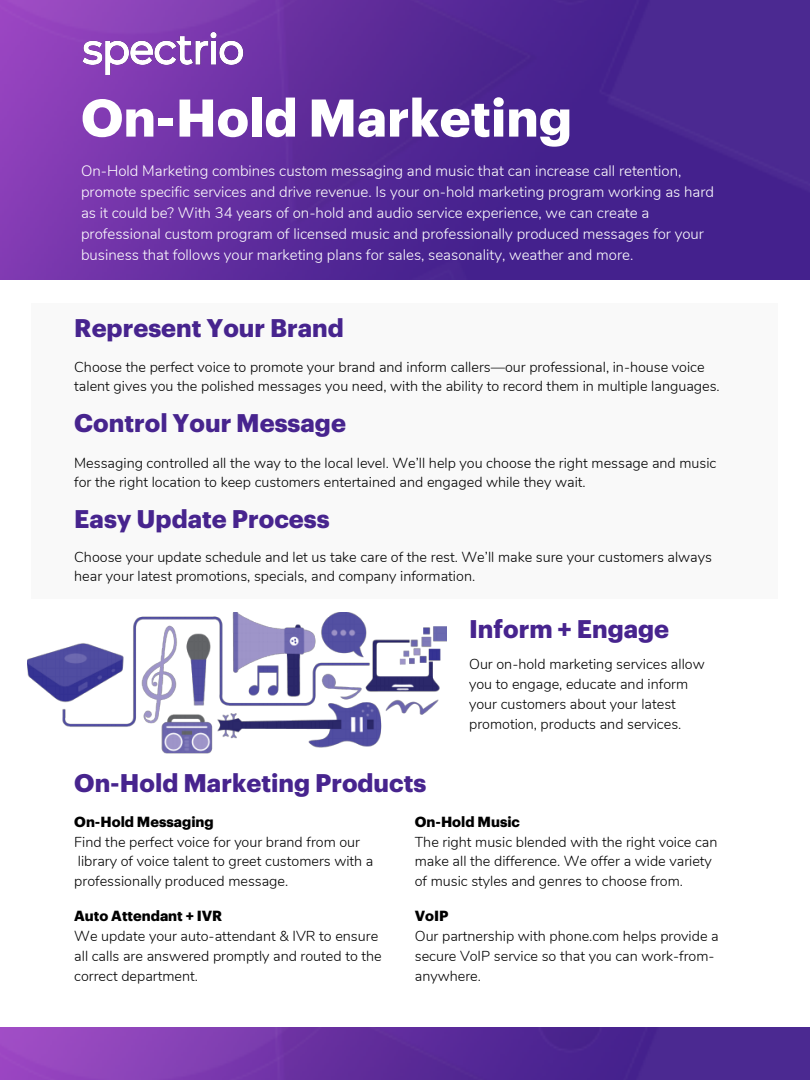
<style>
.page{position:relative;width:810px;height:1080px;background:#fff}
.page>*{position:absolute;margin:0;border:0;box-sizing:border-box;transform-origin:0 0}
.t1{font:700 51.88px "Graphik";color:#fff}
.t2{font:700 25px "Graphik";color:#47248e}
.t3{font:300 15px/21.1px "Nunito";color:#fff}
.t4{font:300 14.38px/19.7px "Nunito";color:#000}
.t5{font:700 14.38px "Graphik";color:#000}
</style>
<div class="page">
<img style="left:0;top:0;width:810px;height:280px">
<img style="left:81px;top:31px;width:164px;height:50px">
<img style="left:0;top:1027px;width:810px;height:53px">
<img style="left:27px;top:613px;width:420px;height:140px">
<div style="left:32px;top:303px;width:746px;height:296px;background:#f9f9f9"></div>
<p class="t1" style="left:81px;top:95px;width:493px">On-Hold Marketing</p>
<p class="t3" style="left:81px;top:160px;width:635px">On-Hold Marketing combines custom messaging and music that can increase call retention, promote specific services and drive revenue. Is your on-hold marketing program working as hard as it could be? With 34 years of on-hold and audio service experience, we can create a professional custom program of licensed music and professionally produced messages for your business that follows your marketing plans for sales, seasonality, weather and more.</p>
<p class="t2" style="left:74px;top:317px;width:271px">Represent Your Brand</p>
<p class="t4" style="left:74px;top:357px;width:647px">Choose the perfect voice to promote your brand and inform callers—our professional, in-house voice talent gives you the polished messages you need, with the ability to record them in multiple languages.</p>
<p class="t2" style="left:74px;top:412px;width:273px">Control Your Message</p>
<p class="t4" style="left:74px;top:453px;width:644px">Messaging controlled all the way to the local level. We’ll help you choose the right message and music for the right location to keep customers entertained and engaged while they wait.</p>
<p class="t2" style="left:74px;top:508px;width:257px">Easy Update Process</p>
<p class="t4" style="left:74px;top:547px;width:639px">Choose your update schedule and let us take care of the rest. We’ll make sure your customers always hear your latest promotions, specials, and company information.</p>
<p class="t2" style="left:469px;top:618px;width:202px">Inform + Engage</p>
<p class="t4" style="left:469px;top:655px;width:237px">Our on-hold marketing services allow you to engage, educate and inform your customers about your latest promotion, products and services.</p>
<p class="t2" style="left:74px;top:772px;width:354px">On-Hold Marketing Products</p>
<p class="t5" style="left:74px;top:815px;width:141px">On-Hold Messaging</p>
<p class="t4" style="left:74px;top:832px;width:301px">Find the perfect voice for your brand from our library of voice talent to greet customers with a professionally produced message.</p>
<p class="t5" style="left:415px;top:815px;width:107px">On-Hold Music</p>
<p class="t4" style="left:415px;top:832px;width:304px">The right music blended with the right voice can make all the difference. We offer a wide variety of music styles and genres to choose from.</p>
<p class="t5" style="left:74px;top:910px;width:149px">Auto Attendant + IVR</p>
<p class="t4" style="left:74px;top:927px;width:305px">We update your auto-attendant &amp; IVR to ensure</p>
<p class="t4" style="left:74px;top:947px;width:309px">all calls are answered promptly and routed to the correct department.</p>
<p class="t5" style="left:415px;top:910px;width:35px">VoIP</p>
<p class="t4" style="left:415px;top:927px;width:305px">Our partnership with phone.com helps provide a secure VoIP service so that you can work-from&shy;anywhere.</p>
</div>
